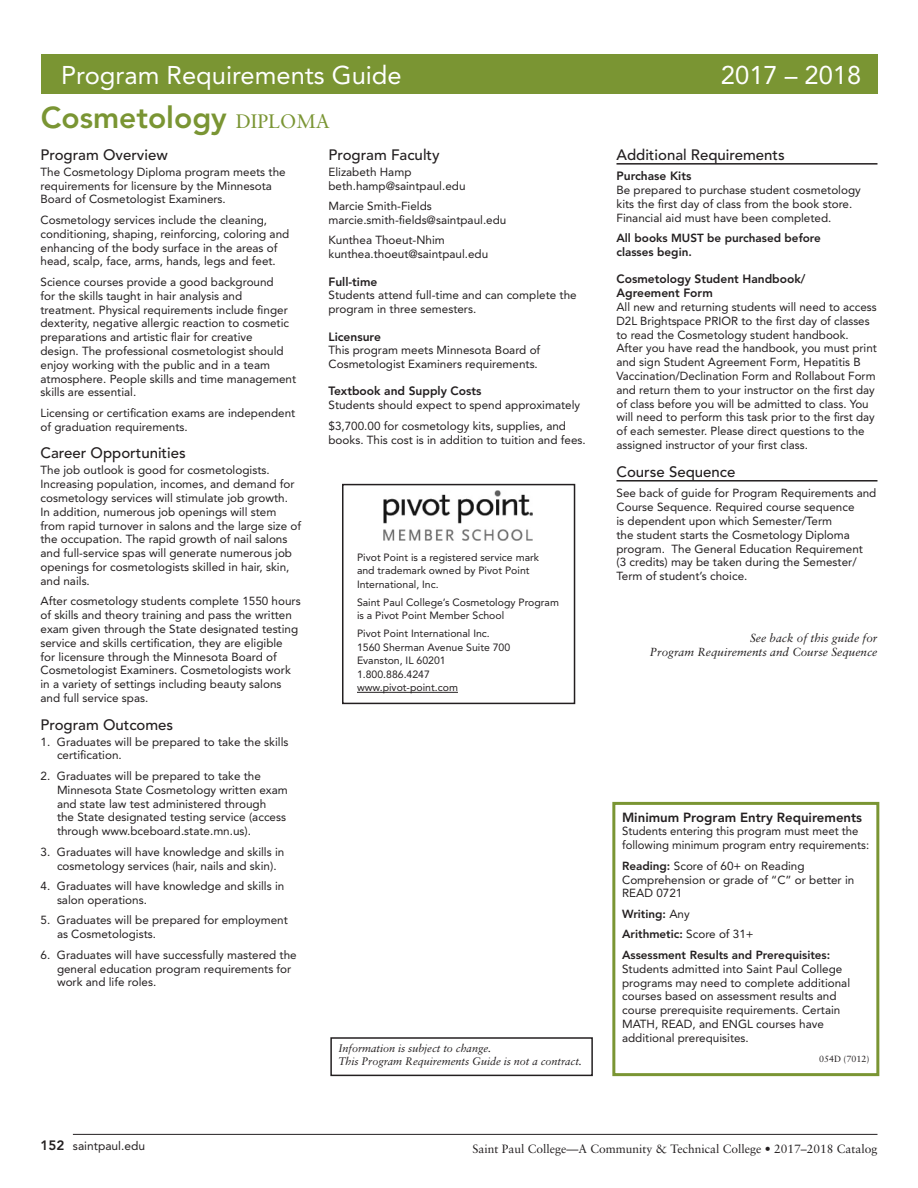
<style>
.page{position:relative;width:918px;height:1188px;background:#fff}
.page>*{position:absolute;margin:0;border:0;box-sizing:border-box;transform-origin:0 0}
.t1{font:800 30px "Avenir LT Std";color:#7a9533}
.Program_Requirements{font:25.5px "Avenir LT Std";color:#fff}
.body_head{font:500 15px "Avenir LT Std";color:#231f20}
.ProgramReq_UNDERLINE{font:500 15px "Avenir LT Std";color:#231f20}
.body{font:800 13.2px "Avenir LT Std";color:#231f20}
.subsub_head{font:800 12px/13.8px "Avenir LT Std";color:#231f20}
.t2{font:12px "Sabon";color:#231f20}
.t3{font:12px "Avenir LT Std";color:#231f20}
.body-2{font:11.7px/13.8px "Avenir LT Std";color:#231f20}
.program_outcomes{font:11.7px/13.8px "Avenir LT Std";color:#231f20}
.body-3{font:800 11.7px/13.8px "Avenir LT Std";color:#231f20}
.See_back_of_guide_fo{font:italic 11.7px "Sabon";color:#231f20}
.Information_is_subje{font:italic 10.95px/13.2px "Sabon";letter-spacing:-.005em;color:#231f20}
.Requirements{font:10.5px/13.5px "Avenir LT Std";color:#231f20}
.CODES{font:9px "Sabon LT Std";color:#231f20}
.s1{font-family:"Sabon LT Std";font-weight:400;font-size:19.5px}
.s2{font-weight:800}
.s3{font-weight:400}
.s4{font-weight:800;font-size:13.5px}
</style>
<div class="page">
<hr style="left:73px;top:1134px;width:805px;height:1px;background:#231f20">
<div style="left:41px;top:54px;width:837px;height:39px;background:#7a9533"></div>
<div style="left:330px;top:1037px;width:263px;height:39px;border:2px solid #231f20"></div>
<div style="left:612px;top:802px;width:267px;height:274px;border:3px solid #7a9533"></div>
<hr style="left:616px;top:163px;width:262px;height:2px;background:#231f20">
<hr style="left:616px;top:480px;width:262px;height:2px;background:#231f20">
<img style="left:383px;top:490px;width:149px;height:51px">
<hr style="left:357px;top:692px;width:101px;height:1px;background:#231f20">
<div style="left:342px;top:484px;width:233px;height:220px;border:2px solid #231f20"></div>
<p class="Program_Requirements" style="left:61px;top:60px;width:342px">Program Requirements Guide</p>
<p class="Program_Requirements" style="left:721px;top:60px;width:142px">2017 – 2018</p>
<p class="t1" style="left:41px;top:100px;width:291px">Cosmetology <span class="s1">DIPLOMA</span></p>
<p class="body_head" style="left:40px;top:146px;width:129px">Program Overview</p>
<p class="body-2" style="left:40px;top:165px;width:247px">The Cosmetology Diploma program meets the requirements for licensure by the Minnesota<br>Board of Cosmetologist Examiners.</p>
<p class="body-2" style="left:40px;top:213px;width:250px">Cosmetology services include the cleaning, conditioning, shaping, reinforcing, coloring and enhancing of the body surface in the areas of head, scalp, face, arms, hands, legs and feet.</p>
<p class="body-2" style="left:40px;top:275px;width:257px">Science courses provide a good background<br>for the skills taught in hair analysis and treatment. Physical requirements include finger dexterity, negative allergic reaction to cosmetic preparations and artistic flair for creative<br>design. The professional cosmetologist should enjoy working with the public and in a team atmosphere. People skills and time management skills are essential.</p>
<p class="body-2" style="left:40px;top:406px;width:256px">Licensing or certification exams are independent of graduation requirements.</p>
<p class="body_head" style="left:40px;top:445px;width:147px">Career Opportunities</p>
<p class="body-2" style="left:40px;top:463px;width:262px">The job outlook is good for cosmetologists.<br>Increasing population, incomes, and demand for cosmetology services will stimulate job growth.<br>In addition, numerous job openings will stem from rapid turnover in salons and the large size of the occupation. The rapid growth of nail salons and full-service spas will generate numerous job openings for cosmetologists skilled in hair, skin, and nails.</p>
<p class="body-2" style="left:40px;top:594px;width:262px">After cosmetology students complete 1550 hours of skills and theory training and pass the written exam given through the State designated testing service and skills certification, they are eligible<br>for licensure through the Minnesota Board of Cosmetologist Examiners. Cosmetologists work in a variety of settings including beauty salons and full service spas.</p>
<p class="body_head" style="left:40px;top:716px;width:134px">Program Outcomes</p>
<p class="program_outcomes" style="left:57px;top:735px;width:233px;text-indent:-16px">1. Graduates will be prepared to take the skills certification.</p>
<p class="program_outcomes" style="left:57px;top:769px;width:232px;text-indent:-16px">2. Graduates will be prepared to take the Minnesota State Cosmetology written exam and state law test administered through<br>the State designated testing service (access through www.bceboard.state.mn.us).</p>
<p class="program_outcomes" style="left:57px;top:845px;width:229px;text-indent:-16px">3. Graduates will have knowledge and skills in cosmetology services (hair, nails and skin).</p>
<p class="program_outcomes" style="left:57px;top:879px;width:229px;text-indent:-16px">4. Graduates will have knowledge and skills in salon operations.</p>
<p class="program_outcomes" style="left:57px;top:914px;width:232px;text-indent:-16px">5. Graduates will be prepared for employment as Cosmetologists.</p>
<p class="program_outcomes" style="left:57px;top:948px;width:241px;text-indent:-16px">6. Graduates will have successfully mastered the general education program requirements for work and life roles.</p>
<p class="body_head" style="left:328px;top:146px;width:113px">Program Faculty</p>
<p class="body-2" style="left:328px;top:165px;width:139px">Elizabeth Hamp beth.hamp@saintpaul.edu</p>
<p class="body-2" style="left:328px;top:199px;width:179px">Marcie Smith-Fields marcie.smith-fields@saintpaul.edu</p>
<p class="body-2" style="left:328px;top:234px;width:161px">Kunthea Thoeut-Nhim kunthea.thoeut@saintpaul.edu</p>
<p class="subsub_head" style="left:328px;top:275px;width:50px">Full-time</p>
<p class="body-2" style="left:328px;top:289px;width:250px">Students attend full-time and can complete the program in three semesters.</p>
<p class="subsub_head" style="left:328px;top:329px;width:54px">Licensure</p>
<p class="body-2" style="left:328px;top:343px;width:213px">This program meets Minnesota Board of<br>Cosmetologist Examiners requirements.</p>
<p class="subsub_head" style="left:328px;top:384px;width:154px">Textbook and Supply Costs</p>
<p class="body-2" style="left:328px;top:398px;width:253px">Students should expect to spend approximately</p>
<p class="body-2" style="left:328px;top:419px;width:259px">$3,700.00 for cosmetology kits, supplies, and books. This cost is in addition to tuition and fees.</p>
<p class="Requirements" style="left:357px;top:550px;width:184px">Pivot Point is a registered service mark and trademark owned by Pivot Point<br>International, Inc.</p>
<p class="Requirements" style="left:357px;top:595px;width:203px">Saint Paul College’s Cosmetology Program is a Pivot Point Member School</p>
<p class="Requirements" style="left:357px;top:627px;width:155px">Pivot Point International Inc.<br>1560 Sherman Avenue Suite 700<br>Evanston, IL 60201<br>1.800.886.4247 www.pivot-point.com</p>
<p class="Information_is_subje" style="left:338px;top:1041px;width:245px">Information is subject to change.<br>This Program Requirements Guide is not a contract.</p>
<p class="ProgramReq_UNDERLINE" style="left:616px;top:146px;width:170px">Additional Requirements</p>
<p class="subsub_head" style="left:616px;top:169px;width:76px">Purchase Kits</p>
<p class="body-2" style="left:616px;top:183px;width:246px">Be prepared to purchase student cosmetology kits the first day of class from the book store.<br>Financial aid must have been completed.</p>
<p class="body-3" style="left:616px;top:231px;width:206px">All books MUST be purchased before classes begin.</p>
<p class="subsub_head" style="left:616px;top:272px;width:191px">Cosmetology Student Handbook/<br>Agreement Form</p>
<p class="body-2" style="left:616px;top:300px;width:262px">All new and returning students will need to access D2L Brightspace PRIOR to the first day of classes to read the Cosmetology student handbook.<br>After you have read the handbook, you must print and sign Student Agreement Form, Hepatitis B Vaccination/Declination Form and Rollabout Form and return them to your instructor on the first day of class before you will be admitted to class. You will need to perform this task prior to the first day of each semester. Please direct questions to the assigned instructor of your first class.</p>
<p class="ProgramReq_UNDERLINE" style="left:616px;top:463px;width:120px">Course Sequence</p>
<p class="body-2" style="left:616px;top:486px;width:261px">See back of guide for Program Requirements and Course Sequence. Required course sequence<br>is dependent upon which Semester/Term<br>the student starts the Cosmetology Diploma program. The General Education Requirement<br>(3 credits) may be taken during the Semester/ Term of student’s choice.</p>
<p class="See_back_of_guide_fo" style="left:750px;top:631px;width:129px">See back of this guide for</p>
<p class="See_back_of_guide_fo" style="left:650px;top:645px;width:229px">Program Requirements and Course Sequence</p>
<p class="body" style="left:622px;top:809px;width:242px">Minimum Program Entry Requirements</p>
<p class="body-2" style="left:622px;top:825px;width:249px">Students entering this program must meet the following minimum program entry requirements:</p>
<p class="body-2" style="left:622px;top:859px;width:234px"><span class="s2">Reading:</span> Score of 60+ on Reading<br>Comprehension or grade of “C” or better in<br>READ 0721</p>
<p class="body-3" style="left:622px;top:907px;width:69px">Writing: <span class="s3">Any</span></p>
<p class="body-3" style="left:622px;top:928px;width:133px">Arithmetic: <span class="s3">Score of 31+</span></p>
<p class="body-2" style="left:622px;top:948px;width:230px"><span class="s2">Assessment Results and Prerequisites:<br></span>Students admitted into Saint Paul College programs may need to complete additional courses based on assessment results and course prerequisite requirements. Certain MATH, READ, and ENGL courses have additional prerequisites.</p>
<p class="CODES" style="left:819px;top:1054px;width:52px">054D (7012)</p>
<p class="t3" style="left:40px;top:1139px;width:106px"><span class="s4">152</span> saintpaul.edu</p>
<p class="t2" style="left:473px;top:1141px;width:406px">Saint Paul College—A Community &amp; Technical College • 2017–2018 Catalog</p>
</div>
